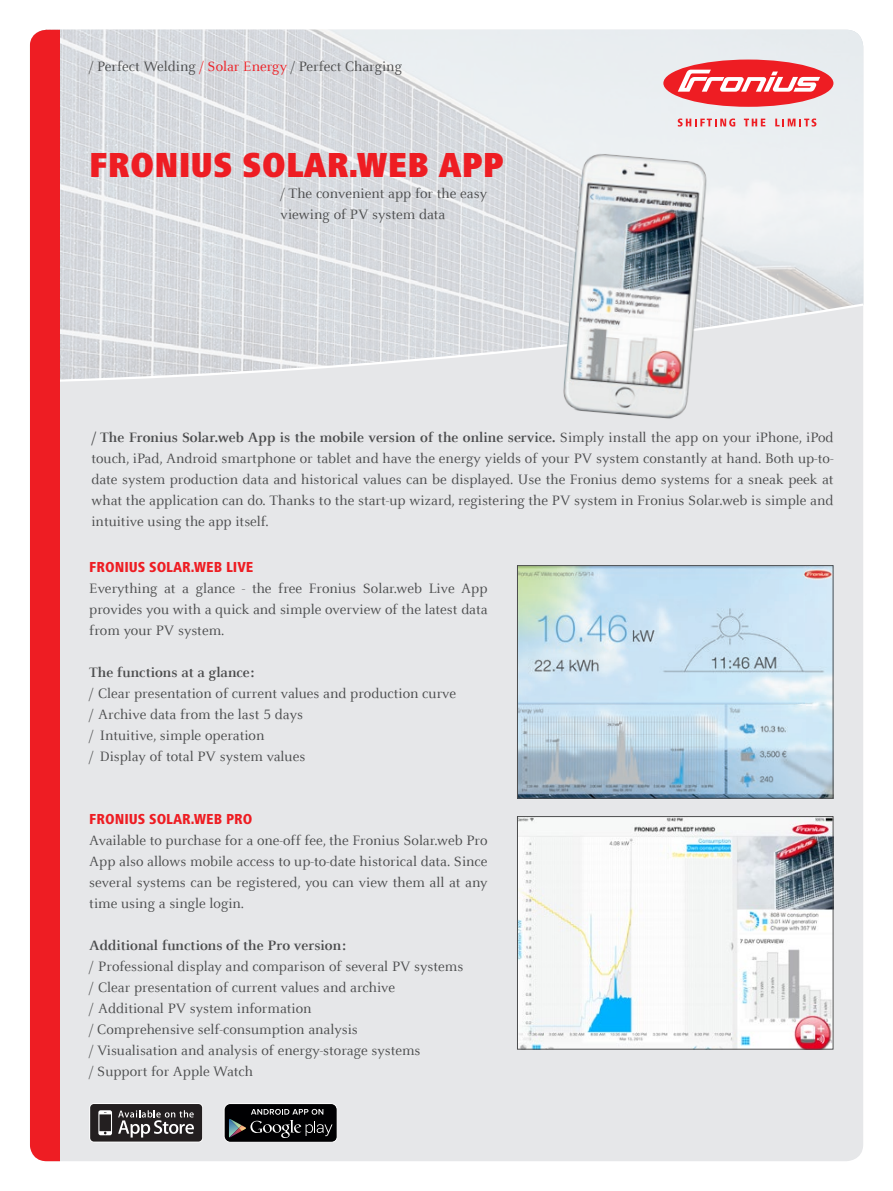
<style>
.page{position:relative;width:893px;height:1191px;background:#fff}
.page>*{position:absolute;margin:0;border:0;box-sizing:border-box;transform-origin:0 0}
.t1{font:900 condensed 36px "Frutiger Next LTW1 G";color:#ee1d23}
.t2{font:15px/21px "Celeste Offc Pro";color:#4b4c4d}
.t3{font:700 15px "Celeste Offc Pro";color:#4b4c4d}
.t4{font:800 condensed 15px "Frutiger Next LTW1 G";color:#ee1d23}
.s1{color:#ee1d23}
.s2{font-weight:700}
</style>
<div class="page">
<div style="left:30px;top:30px;width:833px;height:1131px;background:#e6e7e9;border-radius:17px"></div>
<svg style="left:60px;top:30px;width:803px;height:352px"></svg>
<div style="left:663px;top:60px;width:170px;height:47px;background:#ee1d23;border-radius:50%"></div>
<svg style="left:678px;top:70px;width:142px;height:22px"></svg>
<svg style="left:678px;top:118px;width:57px;height:7px"></svg>
<svg style="left:744px;top:119px;width:21px;height:7px"></svg>
<svg style="left:775px;top:118px;width:41px;height:9px"></svg>
<img style="left:519px;top:567px;width:312px;height:229px">
<div style="left:517px;top:565px;width:316px;height:233px;border:1px solid #4b4c4d"></div>
<img style="left:519px;top:818px;width:312px;height:229px">
<div style="left:517px;top:816px;width:316px;height:233px;border:1px solid #4b4c4d"></div>
<div style="left:224px;top:1103px;width:113px;height:39px;background:#000002;border-radius:6px"></div>
<div style="left:224px;top:1103px;width:114px;height:39px;border:1px solid #fff;border-radius:6px"></div>
<svg style="left:229px;top:1109px;width:103px;height:29px"></svg>
<svg style="left:89px;top:1103px;width:114px;height:39px;background:#514e4f"></svg>
<img style="left:534px;top:125px;width:202px;height:294px">
<div style="left:30px;top:30px;width:30px;height:1131px;background:#ee1d23"></div>
<p class="t2" style="left:89px;top:55px;width:314px">/ Perfect Welding <span class="s1">/ Solar Energy</span> / Perfect Charging</p>
<h1 class="t1" style="left:89px;top:144px;width:416px">FRONIUS SOLAR.WEB APP</h1>
<p class="t2" style="left:281px;top:182px;width:208px">/ The convenient app for the easy viewing of PV system data</p>
<p class="t2" style="left:91px;top:426px;width:744px;text-align:justify"><span class="s2">/ The Fronius Solar.web App is the mobile version of the online service.</span> Simply install the app on your iPhone, iPod touch, iPad, Android smartphone or tablet and have the energy yields of your PV system constantly at hand. Both up-to&shy;date system production data and historical values can be displayed. Use the Fronius demo systems for a sneak peek at what the application can do. Thanks to the start-up wizard, registering the PV system in Fronius Solar.web is simple and intuitive using the app itself.</p>
<p class="t4" style="left:89px;top:558px;width:166px">FRONIUS SOLAR.WEB LIVE</p>
<p class="t2" style="left:89px;top:578px;width:400px;text-align:justify">Everything at a glance - the free Fronius Solar.web Live App provides you with a quick and simple overview of the latest data from your PV system.</p>
<p class="t3" style="left:89px;top:663px;width:167px">The functions at a glance:</p>
<p class="t2" style="left:89px;top:683px;width:368px">/ Clear presentation of current values and production curve / Archive data from the last 5 days<br>/ Intuitive, simple operation<br>/ Display of total PV system values</p>
<p class="t4" style="left:89px;top:810px;width:165px">FRONIUS SOLAR.WEB PRO</p>
<p class="t2" style="left:89px;top:830px;width:400px;text-align:justify">Available to purchase for a one-off fee, the Fronius Solar.web Pro App also allows mobile access to up-to-date historical data. Since several systems can be registered, you can view them all at any time using a single login.</p>
<p class="t3" style="left:89px;top:936px;width:258px">Additional functions of the Pro version:</p>
<p class="t2" style="left:89px;top:956px;width:376px">/ Professional display and comparison of several PV systems / Clear presentation of current values and archive<br>/ Additional PV system information<br>/ Comprehensive self-consumption analysis<br>/ Visualisation and analysis of energy-storage systems<br>/ Support for Apple Watch</p>
</div>
